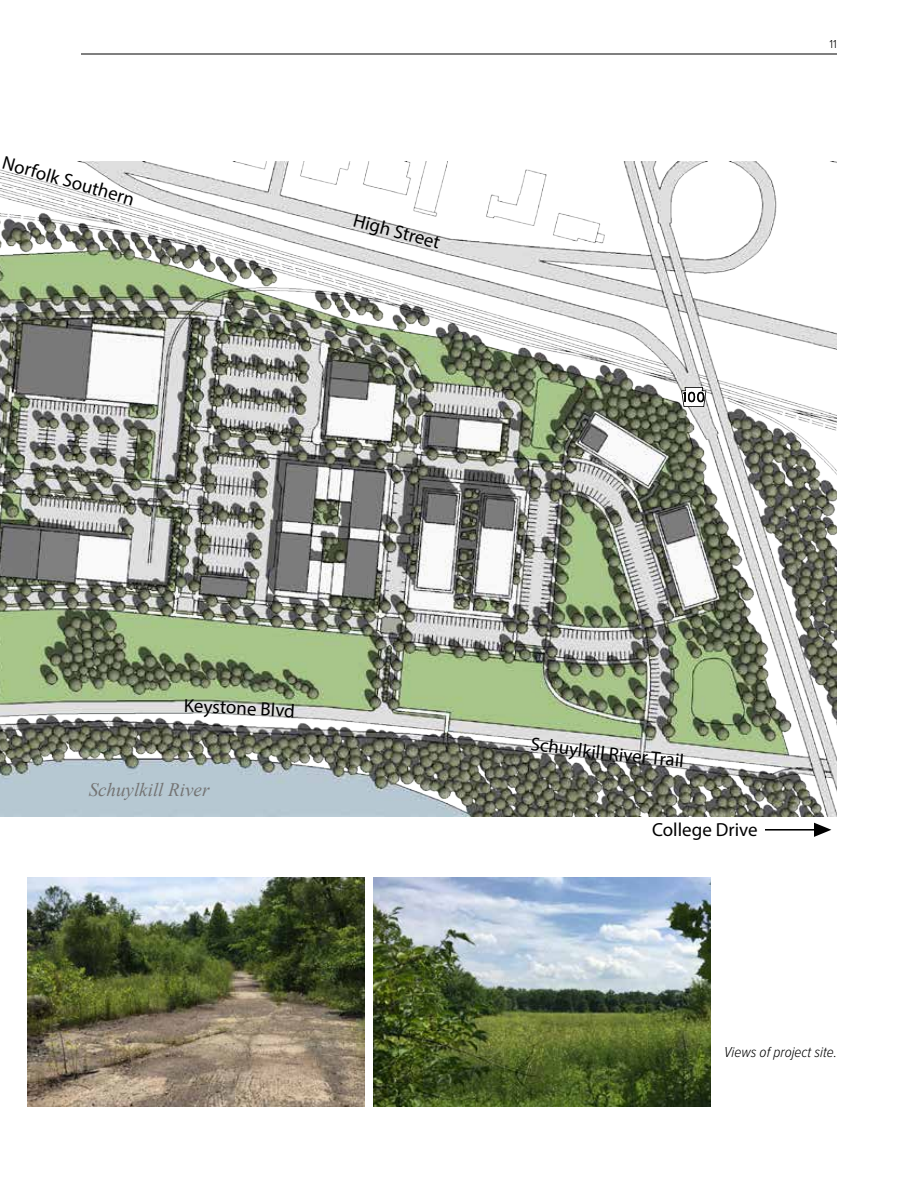
<style>
.page{position:relative;width:918px;height:1188px;background:#fff}
.page>*{position:absolute;margin:0;border:0;box-sizing:border-box;transform-origin:0 0}
.t1{font:19.05px "Myriad Pro";color:#000}
.t2{font:italic 19.05px "Times New Roman";color:#747474}
.t3{font:italic 300 15px "Proxima Nova Cond";color:#000}
.t4{font:300 12px "Proxima Nova";color:#000}
</style>
<div class="page">
<hr style="left:81px;top:54px;width:756px;height:1px;background:#000">
<img style="left:0;top:162px;width:837px;height:654px">
<hr style="left:765px;top:829px;width:57px;height:2px;background:#000">
<svg style="left:814px;top:823px;width:17px;height:14px"></svg>
<svg style="left:680px;top:386px;width:27px;height:22px"></svg>
<img style="left:27px;top:877px;width:337px;height:230px">
<img style="left:374px;top:877px;width:337px;height:230px">
<svg style="left:185px;top:699px;width:34px;height:18px"></svg>
<svg style="left:531px;top:737px;width:65px;height:23px"></svg>
<p class="t1" style="left:6px;top:151px;width:138px;rotate:16deg">Norfolk Southern</p>
<p class="t1" style="left:357px;top:208px;width:91px;rotate:15deg">High Street</p>
<p class="t4" style="left:830px;top:35px;width:9px">11</p>
<p class="t1" style="left:221px;top:695px;width:77px;rotate:3deg">tone Blvd</p>
<p class="t2" style="left:89px;top:779px;width:122px">Schuylkill River</p>
<p class="t1" style="left:597px;top:740px;width:54px;rotate:6deg">ll River</p>
<p class="t1" style="left:652px;top:746px;width:34px;rotate:5deg">Trail</p>
<p class="t1" style="left:652px;top:818px;width:107px">College Drive</p>
<p class="t3" style="left:724px;top:1041px;width:114px">Views of project site.</p>
</div>
